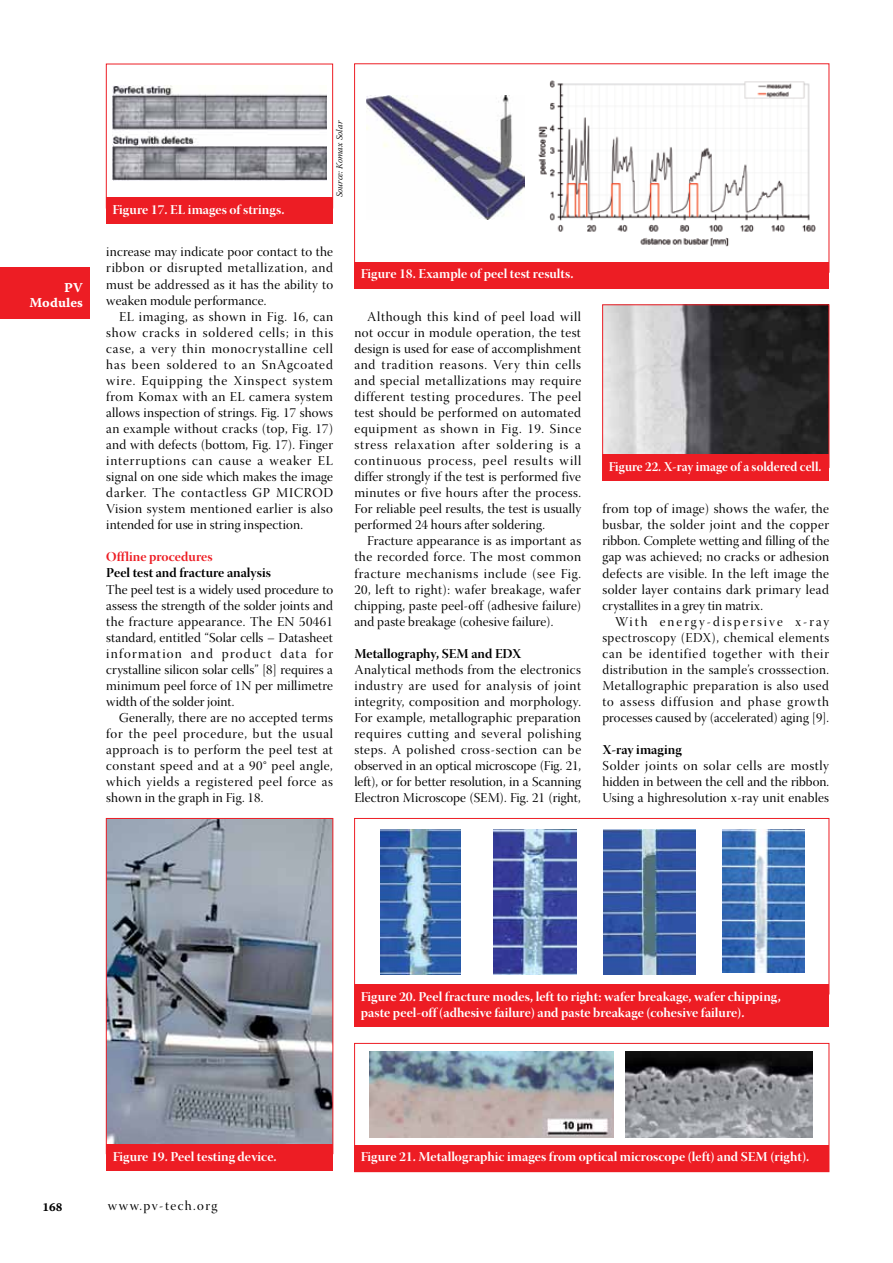
<style>
.page{position:relative;width:893px;height:1263px;background:#fff}
.page>*{position:absolute;margin:0;border:0;box-sizing:border-box;transform-origin:0 0}
.t1{font:13.5px/16px "Warnock Pro Disp";letter-spacing:.01em;color:#000;text-align:justify}
.t2{font:13.5px/15.8px "Warnock Pro Bold Disp";color:#fff}
.t3{font:13.5px "Warnock Pro Bold Disp";color:#000}
.t4{font:13.5px "Warnock Pro Bold Disp";color:#fff;scale:.95 1}
.t5{font:13.5px "Warnock Pro Bold Disp";letter-spacing:.005em;color:#ed1d24}
.t6{font:13.5px "Warnock Pro Disp";letter-spacing:.1em;color:#000}
.t7{font:13.5px/15px "Warnock Pro Bold Capt";letter-spacing:.005em;color:#fff;text-align:right}
.t8{font:12px "Warnock Pro Bold Capt";color:#000}
.t9{font:italic 300 9px "Warnock Pro";color:#000}
</style>
<div class="page">
<div style="left:0;top:268px;width:89px;height:51px;background:#ed1d24"></div>
<img style="left:538px;top:80px;width:278px;height:167px">
<img style="left:604px;top:307px;width:223px;height:147px">
<div style="left:354px;top:262px;width:475px;height:26px;background:#ed1d24"></div>
<img style="left:108px;top:820px;width:223px;height:324px">
<div style="left:106px;top:818px;width:227px;height:336px;border:1px solid #ed1d24"></div>
<div style="left:106px;top:1144px;width:227px;height:27px;background:#ed1d24"></div>
<img style="left:723px;top:829px;width:81px;height:144px">
<img style="left:603px;top:829px;width:92px;height:146px">
<img style="left:493px;top:829px;width:84px;height:146px">
<img style="left:381px;top:829px;width:80px;height:146px">
<div style="left:354px;top:984px;width:475px;height:43px;background:#ed1d24"></div>
<img style="left:625px;top:1051px;width:188px;height:86px">
<img style="left:370px;top:1051px;width:243px;height:86px">
<div style="left:354px;top:1043px;width:475px;height:129px;border:1px solid #ed1d24"></div>
<div style="left:354px;top:1145px;width:475px;height:27px;background:#ed1d24"></div>
<div style="left:602px;top:454px;width:227px;height:27px;background:#ed1d24"></div>
<img style="left:366px;top:96px;width:158px;height:124px">
<img style="left:112px;top:85px;width:214px;height:95px">
<div style="left:106px;top:64px;width:227px;height:144px;border:1px solid #ed1d24"></div>
<div style="left:106px;top:197px;width:227px;height:27px;background:#ed1d24"></div>
<p class="t7" style="left:29px;top:280px;width:55px">PV<br>Modules</p>
<p class="t2" style="left:112px;top:201px;width:174px">Figure 17. EL images of strings.</p>
<p class="t9" style="left:334px;top:197px;width:78px;rotate:-90deg">Source: Komax Solar</p>
<p class="t1" style="left:106px;top:246px;width:228px">increase may indicate poor contact to the ribbon or disrupted metallization, and must be addressed as it has the ability to weaken module performance.</p>
<p class="t1" style="left:106px;top:310px;width:228px;text-indent:13px">EL imaging, as shown in Fig. 16, can show cracks in soldered cells; in this case, a very thin monocrystalline cell has been soldered to an SnAgcoated wire. Equipping the Xinspect system from Komax with an EL camera system allows inspection of strings. Fig. 17 shows an example without cracks (top, Fig. 17) and with defects (bottom, Fig. 17). Finger interruptions can cause a weaker EL signal on one side which makes the image darker. The contactless GP MICROD Vision system mentioned earlier is also intended for use in string inspection.</p>
<p class="t5" style="left:106px;top:549px;width:108px">Offline procedures</p>
<p class="t3" style="left:106px;top:565px;width:166px">Peel test and fracture analysis</p>
<p class="t1" style="left:106px;top:583px;width:228px">The peel test is a widely used procedure to assess the strength of the solder joints and the fracture appearance. The EN 50461 standard, entitled “Solar cells – Datasheet information and product data for crystalline silicon solar cells” [8] requires a minimum peel force of 1N per millimetre width of the solder joint.</p>
<p class="t1" style="left:106px;top:711px;width:228px;text-indent:13px">Generally, there are no accepted terms for the peel procedure, but the usual approach is to perform the peel test at constant speed and at a 90° peel angle, which yields a registered peel force as shown in the graph in Fig. 18.</p>
<p class="t2" style="left:361px;top:265px;width:214px">Figure 18. Example of peel test results.</p>
<p class="t1" style="left:354px;top:310px;width:228px;text-indent:13px">Although this kind of peel load will not occur in module operation, the test design is used for ease of accomplishment and tradition reasons. Very thin cells and special metallizations may require different testing procedures. The peel test should be performed on automated equipment as shown in Fig. 19. Since stress relaxation after soldering is a continuous process, peel results will differ strongly if the test is performed five minutes or five hours after the process.<br>For reliable peel results, the test is usually performed 24 hours after soldering.</p>
<p class="t1" style="left:354px;top:535px;width:228px;text-indent:13px">Fracture appearance is as important as the recorded force. The most common fracture mechanisms include (see Fig.<br>20, left to right): wafer breakage, wafer chipping, paste peel-off (adhesive failure) and paste breakage (cohesive failure).</p>
<p class="t3" style="left:354px;top:645px;width:169px">Metallography, SEM and EDX</p>
<p class="t1" style="left:354px;top:663px;width:228px">Analytical methods from the electronics industry are used for analysis of joint integrity, composition and morphology.<br>For example, metallographic preparation requires cutting and several polishing steps. A polished cross-section can be observed in an optical microscope (Fig. 21, left), or for better resolution, in a Scanning Electron Microscope (SEM). Fig. 21 (right,</p>
<p class="t4" style="left:609px;top:458px;width:225px">Figure 22. X-ray image of a soldered cell.</p>
<p class="t1" style="left:602px;top:502px;width:228px">from top of image) shows the wafer, the busbar, the solder joint and the copper ribbon. Complete wetting and filling of the gap was achieved; no cracks or adhesion defects are visible. In the left image the solder layer contains dark primary lead crystallites in a grey tin matrix.</p>
<p class="t1" style="left:602px;top:615px;width:228px;text-indent:13px">With energy-dispersive x-ray spectroscopy (EDX), chemical elements can be identified together with their distribution in the sample’s crosssection.<br>Metallographic preparation is also used to assess diffusion and phase growth processes caused by (accelerated) aging [9].</p>
<p class="t3" style="left:602px;top:741px;width:81px">X-ray imaging</p>
<p class="t1" style="left:602px;top:759px;width:228px">Solder joints on solar cells are mostly hidden in between the cell and the ribbon.<br>Using a highresolution x-ray unit enables</p>
<p class="t2" style="left:113px;top:1148px;width:165px">Figure 19. Peel testing device.</p>
<p class="t8" style="left:43px;top:1200px;width:22px">168</p>
<p class="t6" style="left:108px;top:1198px;width:111px">www.pv-tech.org</p>
<p class="t2" style="left:361px;top:988px;width:422px">Figure 20. Peel fracture modes, left to right: wafer breakage, wafer chipping, paste peel-off (adhesive failure) and paste breakage (cohesive failure).</p>
<p class="t2" style="left:361px;top:1149px;width:450px">Figure 21. Metallographic images from optical microscope (left) and SEM (right).</p>
</div>
